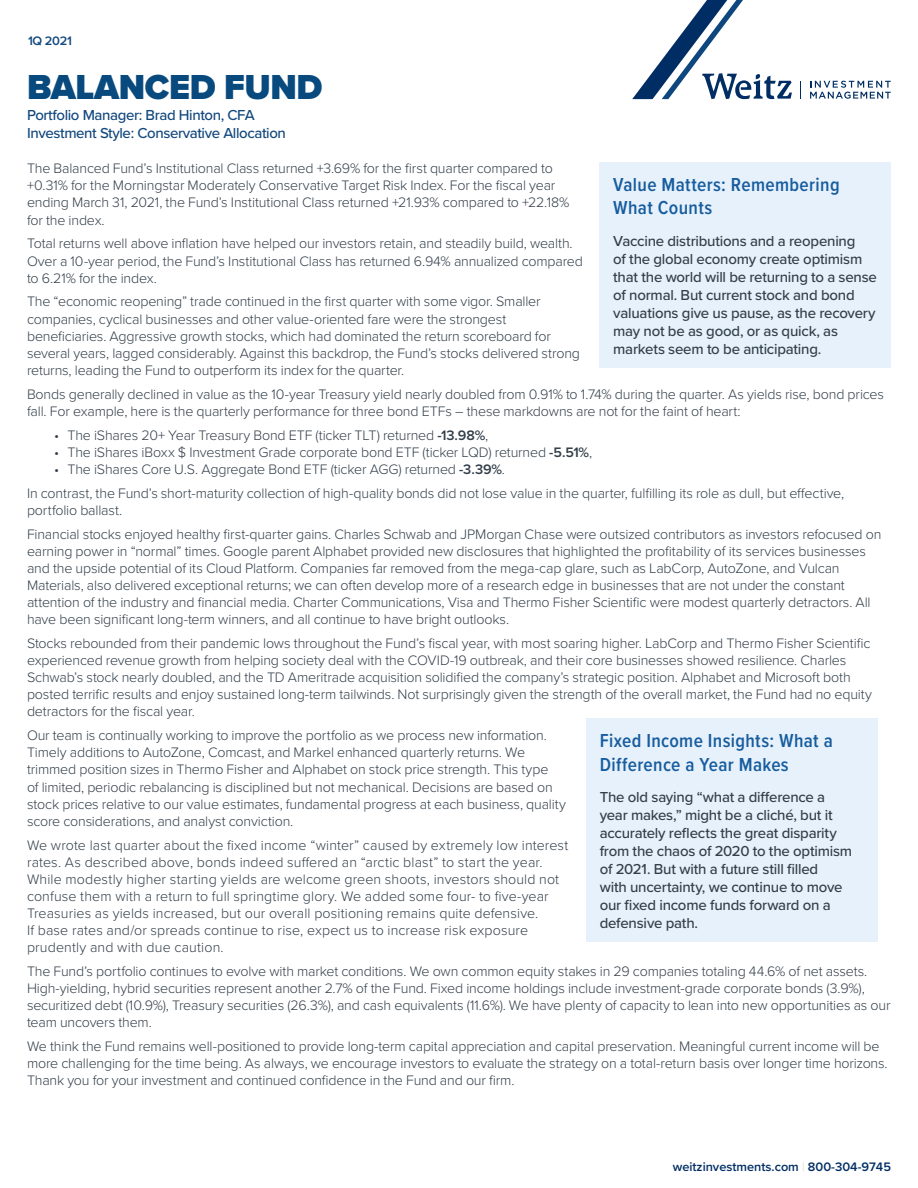
<style>
.page{position:relative;width:918px;height:1188px;background:#fff}
.page>*{position:absolute;margin:0;border:0;box-sizing:border-box;transform-origin:0 0}
.t1{font:900 36px "Proxima Nova";letter-spacing:-.015em;color:#08497e}
.Subhead{font:600 19.5px/23.4px "Proxima Nova Cond";letter-spacing:.02em;color:#175d9e}
.Subhead-2{font:500 15px/18px "Proxima Nova";letter-spacing:-.015em;color:#323e48}
.t2{font:500 15px "Proxima Nova";letter-spacing:-.025em;color:#12487e}
.Body{font:300 14.25px/17.1px "Proxima Nova";letter-spacing:-.01em;color:#323e49}
.t3{font:600 12.75px "Proxima Nova";color:#002e64}
.t4{font:600 12.75px "Proxima Nova";letter-spacing:-.025em;color:#12487e}
.s1{font-weight:600}
.s2{font-weight:300;font-size:12px;color:#ccd0d3}
</style>
<div class="page">
<svg style="left:810px;top:81px;width:81px;height:18px"></svg>
<svg style="left:800px;top:81px;width:1px;height:18px"></svg>
<svg style="left:632px;top:0;width:160px;height:99px"></svg>
<div style="left:600px;top:162px;width:291px;height:205px;background:#e7f1fc"></div>
<div style="left:586px;top:718px;width:292px;height:224px;background:#e7f1fc"></div>
<p class="t4" style="left:28px;top:32px;width:45px">1Q 2021</p>
<h1 class="t1" style="left:27px;top:60px;width:297px">BALANCED FUND</h1>
<p class="t2" style="left:27px;top:104px;width:229px">Portfolio Manager: Brad Hinton, CFA</p>
<p class="t2" style="left:27px;top:122px;width:261px">Investment Style: Conservative Allocation</p>
<p class="Body" style="left:27px;top:159px;width:544px">The Balanced Fund’s Institutional Class returned +3.69% for the first quarter compared to +0.31% for the Morningstar Moderately Conservative Target Risk Index. For the fiscal year ending March 31, 2021, the Fund’s Institutional Class returned +21.93% compared to +22.18% for the index.</p>
<p class="Body" style="left:27px;top:234px;width:558px">Total returns well above inflation have helped our investors retain, and steadily build, wealth.<br>Over a 10-year period, the Fund’s Institutional Class has returned 6.94% annualized compared to 6.21% for the index.</p>
<p class="Body" style="left:27px;top:292px;width:554px">The “economic reopening” trade continued in the first quarter with some vigor. Smaller companies, cyclical businesses and other value-oriented fare were the strongest beneficiaries. Aggressive growth stocks, which had dominated the return scoreboard for several years, lagged considerably. Against this backdrop, the Fund’s stocks delivered strong returns, leading the Fund to outperform its index for the quarter.</p>
<p class="Body" style="left:27px;top:385px;width:859px">Bonds generally declined in value as the 10-year Treasury yield nearly doubled from 0.91% to 1.74% during the quarter. As yields rise, bond prices fall. For example, here is the quarterly performance for three bond ETFs – these markdowns are not for the faint of heart:</p>
<p class="Body" style="left:54px;top:426px;width:436px">• The iShares 20+ Year Treasury Bond ETF (ticker TLT) returned <span class="s1">-13.98%</span>,</p>
<p class="Body" style="left:54px;top:443px;width:540px">• The iShares iBoxx $ Investment Grade corporate bond ETF (ticker LQD) returned <span class="s1">-5.51%</span>,</p>
<p class="Body" style="left:54px;top:460px;width:453px">• The iShares Core U.S. Aggregate Bond ETF (ticker AGG) returned <span class="s1">-3.39%</span>.</p>
<p class="Body" style="left:27px;top:484px;width:819px">In contrast, the Fund’s short-maturity collection of high-quality bonds did not lose value in the quarter, fulfilling its role as dull, but effective, portfolio ballast.</p>
<p class="Body" style="left:27px;top:525px;width:856px">Financial stocks enjoyed healthy first-quarter gains. Charles Schwab and JPMorgan Chase were outsized contributors as investors refocused on earning power in “normal” times. Google parent Alphabet provided new disclosures that highlighted the profitability of its services businesses and the upside potential of its Cloud Platform. Companies far removed from the mega-cap glare, such as LabCorp, AutoZone, and Vulcan Materials, also delivered exceptional returns; we can often develop more of a research edge in businesses that are not under the constant attention of the industry and financial media. Charter Communications, Visa and Thermo Fisher Scientific were modest quarterly detractors. All have been significant long-term winners, and all continue to have bright outlooks.</p>
<p class="Body" style="left:27px;top:634px;width:847px">Stocks rebounded from their pandemic lows throughout the Fund’s fiscal year, with most soaring higher. LabCorp and Thermo Fisher Scientific experienced revenue growth from helping society deal with the COVID-19 outbreak, and their core businesses showed resilience. Charles Schwab’s stock nearly doubled, and the TD Ameritrade acquisition solidified the company’s strategic position. Alphabet and Microsoft both posted terrific results and enjoy sustained long-term tailwinds. Not surprisingly given the strength of the overall market, the Fund had no equity detractors for the fiscal year.</p>
<p class="Body" style="left:27px;top:726px;width:540px">Our team is continually working to improve the portfolio as we process new information.<br>Timely additions to AutoZone, Comcast, and Markel enhanced quarterly returns. We trimmed position sizes in Thermo Fisher and Alphabet on stock price strength. This type<br>of limited, periodic rebalancing is disciplined but not mechanical. Decisions are based on stock prices relative to our value estimates, fundamental progress at each business, quality score considerations, and analyst conviction.</p>
<p class="Body" style="left:27px;top:836px;width:543px">We wrote last quarter about the fixed income “winter” caused by extremely low interest rates. As described above, bonds indeed suffered an “arctic blast” to start the year.<br>While modestly higher starting yields are welcome green shoots, investors should not confuse them with a return to full springtime glory. We added some four- to five-year Treasuries as yields increased, but our overall positioning remains quite defensive.<br>If base rates and/or spreads continue to rise, expect us to increase risk exposure prudently and with due caution.</p>
<p class="Body" style="left:27px;top:962px;width:865px">The Fund’s portfolio continues to evolve with market conditions. We own common equity stakes in 29 companies totaling 44.6% of net assets.<br>High-yielding, hybrid securities represent another 2.7% of the Fund. Fixed income holdings include investment-grade corporate bonds (3.9%), securitized debt (10.9%), Treasury securities (26.3%), and cash equivalents (11.6%). We have plenty of capacity to lean into new opportunities as our team uncovers them.</p>
<p class="Body" style="left:27px;top:1037px;width:862px">We think the Fund remains well-positioned to provide long-term capital appreciation and capital preservation. Meaningful current income will be more challenging for the time being. As always, we encourage investors to evaluate the strategy on a total-return basis over longer time horizons.<br>Thank you for your investment and continued confidence in the Fund and our firm.</p>
<p class="Subhead" style="left:613px;top:172px;width:228px">Value Matters: Remembering<br>What Counts</p>
<p class="Subhead-2" style="left:613px;top:231px;width:265px">Vaccine distributions and a reopening<br>of the global economy create optimism that the world will be returning to a sense of normal. But current stock and bond valuations give us pause, as the recovery may not be as good, or as quick, as markets seem to be anticipating.</p>
<p class="Subhead" style="left:600px;top:729px;width:235px">Fixed Income Insights: What a<br>Difference a Year Makes</p>
<p class="Subhead-2" style="left:600px;top:788px;width:254px">The old saying “what a difference a year makes,” might be a cliché, but it accurately reflects the great disparity from the chaos of 2020 to the optimism of 2021. But with a future still filled<br>with uncertainty, we continue to move our fixed income funds forward on a defensive path.</p>
<p class="t3" style="left:673px;top:1157px;width:220px">weitzinvestments.com <span class="s2">|</span> 800-304-9745</p>
</div>
